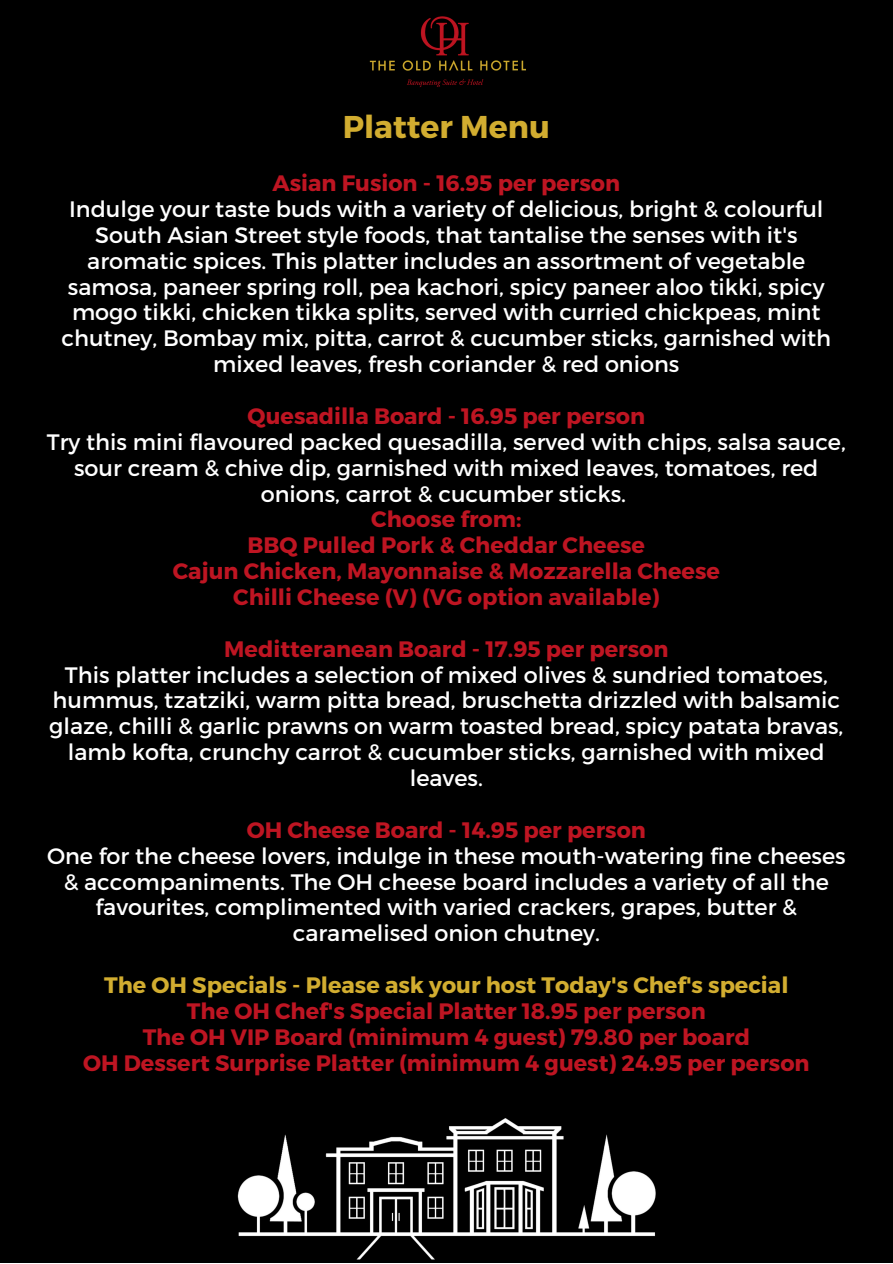
<style>
.page{position:relative;width:893px;height:1264px;background:#fff}
.page>*{position:absolute;margin:0;border:0;box-sizing:border-box;transform-origin:0 0}
.t1{font:700 31.5px "Montserrat";color:#d2ad30}
.t2{font:22.35px/25.8px "Montserrat";color:#fff;text-align:center}
.t3{font:700 22.35px/25.8px "Montserrat";color:#be1522;text-align:center}
.t4{font:700 22.35px "Montserrat";color:#d2ad30}
</style>
<div class="page">
<div style="left:0;top:0;width:892px;height:1262px;background:#000"></div>
<img style="left:369px;top:16px;width:157px;height:71px">
<img style="left:237px;top:1118px;width:419px;height:142px">
<h1 class="t1" style="left:343px;top:107px;width:209px">Platter Menu</h1>
<p class="t3" style="left:272px;top:169px;width:349px">Asian Fusion - 16.95 per person</p>
<p class="t2" style="left:61px;top:195px;width:771px">Indulge your taste buds with a variety of delicious, bright &amp; colourful South Asian Street style foods, that tantalise the senses with it's aromatic spices. This platter includes an assortment of vegetable samosa, paneer spring roll, pea kachori, spicy paneer aloo tikki, spicy mogo tikki, chicken tikka splits, served with curried chickpeas, mint chutney, Bombay mix, pitta, carrot &amp; cucumber sticks, garnished with mixed leaves, fresh coriander &amp; red onions</p>
<p class="t3" style="left:248px;top:402px;width:399px">Quesadilla Board - 16.95 per person</p>
<p class="t2" style="left:47px;top:428px;width:800px">Try this mini flavoured packed quesadilla, served with chips, salsa sauce, sour cream &amp; chive dip, garnished with mixed leaves, tomatoes, red onions, carrot &amp; cucumber sticks.</p>
<p class="t3" style="left:173px;top:505px;width:548px">Choose from:<br>BBQ Pulled Pork &amp; Cheddar Cheese<br>Cajun Chicken, Mayonnaise &amp; Mozzarella Cheese Chilli Cheese (V) (VG option available)</p>
<p class="t3" style="left:224px;top:634px;width:445px">Meditteranean Board - 17.95 per person</p>
<p class="t2" style="left:49px;top:660px;width:795px">This platter includes a selection of mixed olives &amp; sundried tomatoes, hummus, tzatziki, warm pitta bread, bruschetta drizzled with balsamic glaze, chilli &amp; garlic prawns on warm toasted bread, spicy patata bravas, lamb kofta, crunchy carrot &amp; cucumber sticks, garnished with mixed leaves.</p>
<p class="t3" style="left:247px;top:815px;width:401px">OH Cheese Board - 14.95 per person</p>
<p class="t2" style="left:47px;top:841px;width:800px">One for the cheese lovers, indulge in these mouth-watering fine cheeses &amp; accompaniments. The OH cheese board includes a variety of all the favourites, complimented with varied crackers, grapes, butter &amp; caramelised onion chutney.</p>
<p class="t4" style="left:104px;top:970px;width:685px">The OH Specials - Please ask your host Today's Chef's special</p>
<p class="t3" style="left:83px;top:996px;width:728px">The OH Chef's Special Platter 18.95 per person<br>The OH VIP Board (minimum 4 guest) 79.80 per board<br>OH Dessert Surprise Platter (minimum 4 guest) 24.95 per person</p>
</div>
